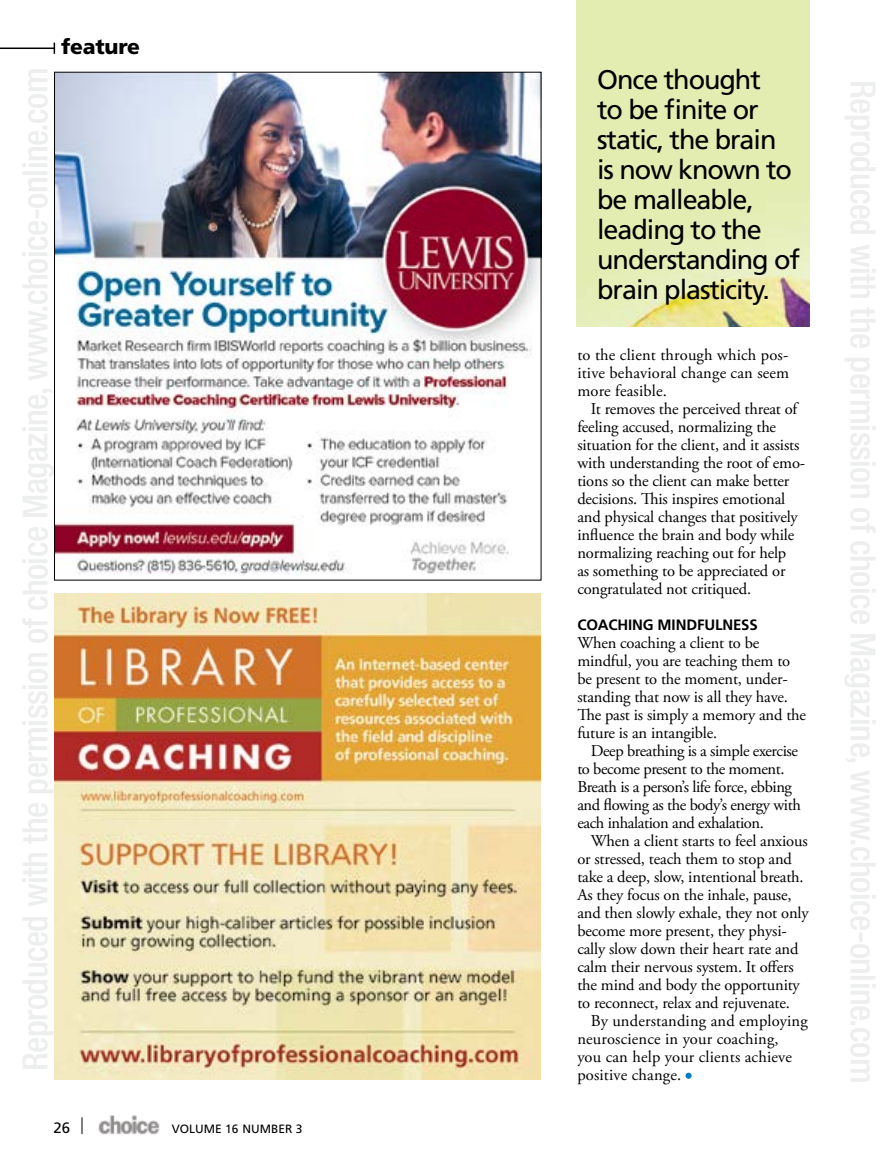
<style>
.page{position:relative;width:891px;height:1161px;background:#fff}
.page>*{position:absolute;margin:0;border:0;box-sizing:border-box;transform-origin:0 0}
.t1{font:27px/30px "Frutiger";letter-spacing:-.04em;color:#000}
.t2{font:900 21px "Frutiger";letter-spacing:-.01em;color:#000}
.t3{font:16.5px/18px "Adobe Garamond Pro";letter-spacing:-.01em;color:#000}
.t4{font:16.5px/18px "Adobe Garamond Pro";letter-spacing:.01em;color:#000}
.t5{font:700 15px "Frutiger";letter-spacing:-.01em;color:#000}
.t6{font:15px "Frutiger";color:#000}
.t7{font:12px "Frutiger";color:#000}
</style>
<div class="page">
<svg style="left:82px;top:1117px;width:1px;height:17px"></svg>
<hr style="left:0;top:48px;width:54px;height:1px;background:#000">
<img style="left:98px;top:1115px;width:62px;height:20px">
<div style="left:685px;top:1073px;width:7px;height:6px;background:#007ac2;border-radius:50%"></div>
<img style="left:576px;top:0;width:234px;height:326px">
<img style="left:55px;top:594px;width:486px;height:486px">
<img style="left:56px;top:74px;width:483px;height:501px">
<p class="t2" style="left:61px;top:34px;width:80px">feature</p>
<p class="t6" style="left:54px;top:1119px;width:18px">26</p>
<p class="t7" style="left:172px;top:1121px;width:132px">VOLUME 16 NUMBER 3</p>
<h1 class="t1" style="left:597px;top:64px;width:204px">Once thought<br>to be finite or static, the brain is now known to be malleable, leading to the understanding of brain plasticity.</h1>
<p class="t3" style="left:577px;top:347px;width:213px;text-align:justify">to the client through which pos&shy;itive behavioral change can seem more feasible.</p>
<p class="t3" style="left:577px;top:401px;width:229px;text-indent:13px">It removes the perceived threat of feeling accused, normalizing the situation for the client, and it assists with understanding the root of emo&shy;tions so the client can make better decisions. This inspires emotional and physical changes that positively influence the brain and body while normalizing reaching out for help<br>as something to be appreciated or congratulated not critiqued.</p>
<p class="t5" style="left:577px;top:616px;width:182px">COACHING MINDFULNESS</p>
<p class="t3" style="left:577px;top:635px;width:230px">When coaching a client to be mindful, you are teaching them to be present to the moment, under&shy;standing that now is all they have.<br>The past is simply a memory and the future is an intangible.</p>
<p class="t3" style="left:577px;top:743px;width:225px;text-indent:13px">Deep breathing is a simple exercise to become present to the moment.<br>Breath is a person’s life force, ebbing and flowing as the body’s energy with each inhalation and exhalation.</p>
<p class="t3" style="left:577px;top:833px;width:233px;text-indent:13px">When a client starts to feel anxious or stressed, teach them to stop and take a deep, slow, intentional breath.<br>As they focus on the inhale, pause, and then slowly exhale, they not only become more present, they physi&shy;cally slow down their heart rate and calm their nervous system. It offers the mind and body the opportunity to reconnect, relax and rejuvenate.</p>
<p class="t4" style="left:577px;top:1013px;width:232px;text-indent:13px">By understanding and employing neuroscience in your coaching,<br>you can help your clients achieve positive change.</p>
</div>
